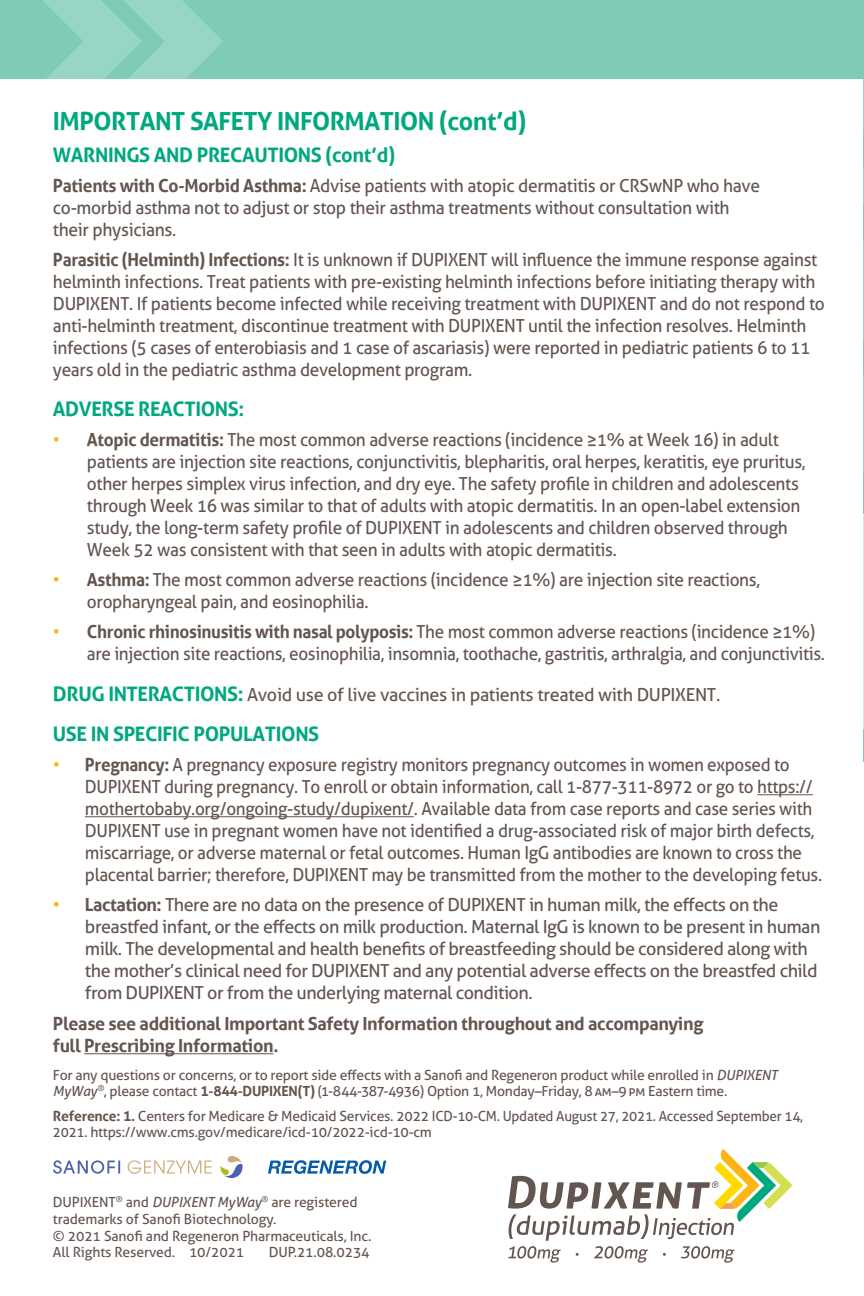
<style>
.page{position:relative;width:864px;height:1296px;background:#fff}
.page>*{position:absolute;margin:0;border:0;box-sizing:border-box;transform-origin:0 0}
.t1{font:700 25px "Aller";letter-spacing:-.02em;color:#00a880}
.t2{font:700 20px "Aller";letter-spacing:-.02em;color:#00a880}
.t3{font:18px/22px "Aller";letter-spacing:-.02em;color:#63554f;scale:.96 1}
.t4{font:18px/22px "Aller";letter-spacing:-.02em;color:#63554f;scale:.95 1}
.t5{font:18px/22px "Aller";letter-spacing:-.02em;color:#63554f}
.t6{font:700 18px/22px "Aller";letter-spacing:-.02em;color:#63554f}
.t7{font:14px/16.8px "Aller";letter-spacing:-.02em;color:#63554f}
.s1{font-weight:700}
.s2{color:#fcb515}
.s3{font-weight:700;font-size:20px;color:#00a880}
.s4{font-style:italic}
</style>
<div class="page">
<hr style="left:863px;top:0;width:1px;height:761px;background:#7ecbb6">
<svg style="left:863px;top:377px;width:1px;height:96px"></svg>
<svg style="left:645px;top:78px;width:219px;height:299px"></svg>
<svg style="left:690px;top:329px;width:129px;height:48px"></svg>
<hr style="left:863px;top:514px;width:1px;height:212px;background:#fff">
<hr style="left:757px;top:794px;width:56px;height:1px;background:#63554f">
<hr style="left:85px;top:816px;width:329px;height:1px;background:#63554f">
<hr style="left:84px;top:1053px;width:189px;height:1px;background:#63554f">
<svg style="left:268px;top:1160px;width:118px;height:14px"></svg>
<svg style="left:53px;top:1160px;width:67px;height:14px"></svg>
<svg style="left:128px;top:1160px;width:84px;height:14px"></svg>
<svg style="left:220px;top:1156px;width:23px;height:22px"></svg>
<div style="left:0;top:0;width:864px;height:78px;background:#7ecbb6"></div>
<svg style="left:508px;top:1149px;width:285px;height:114px"></svg>
<svg style="left:42px;top:0;width:181px;height:78px"></svg>
<h1 class="t1" style="left:53px;top:105px;width:475px">IMPORTANT SAFETY INFORMATION (cont’d)</h1>
<p class="t2" style="left:53px;top:142px;width:344px">WARNINGS AND PRECAUTIONS (cont’d)</p>
<p class="t5" style="left:53px;top:174px;width:709px"><span class="s1">Patients with Co-Morbid Asthma:</span> Advise patients with atopic dermatitis or CRSwNP who have co-morbid asthma not to adjust or stop their asthma treatments without consultation with their physicians.</p>
<p class="t3" style="left:53px;top:248px;width:806px"><span class="s1">Parasitic (Helminth) Infections:</span> It is unknown if DUPIXENT will influence the immune response against helminth infections. Treat patients with pre-existing helminth infections before initiating therapy with DUPIXENT. If patients become infected while receiving treatment with DUPIXENT and do not respond to anti-helminth treatment, discontinue treatment with DUPIXENT until the infection resolves. Helminth infections (5 cases of enterobiasis and 1 case of ascariasis) were reported in pediatric patients 6 to 11 years old in the pediatric asthma development program.</p>
<p class="t2" style="left:53px;top:397px;width:193px">ADVERSE REACTIONS:</p>
<p class="t3" style="left:87px;top:429px;width:750px;text-indent:-34px"><span class="s2">•</span> <span class="s1">Atopic dermatitis:</span> The most common adverse reactions (incidence ≥1% at Week 16) in adult patients are injection site reactions, conjunctivitis, blepharitis, oral herpes, keratitis, eye pruritus, other herpes simplex virus infection, and dry eye. The safety profile in children and adolescents through Week 16 was similar to that of adults with atopic dermatitis. In an open-label extension study, the long-term safety profile of DUPIXENT in adolescents and children observed through Week 52 was consistent with that seen in adults with atopic dermatitis.</p>
<p class="t3" style="left:87px;top:569px;width:703px;text-indent:-34px"><span class="s2">•</span> <span class="s1">Asthma:</span> The most common adverse reactions (incidence ≥1%) are injection site reactions, oropharyngeal pain, and eosinophilia.</p>
<p class="t4" style="left:87px;top:621px;width:778px;text-indent:-34px"><span class="s2">•</span> <span class="s1">Chronic rhinosinusitis with nasal polyposis:</span> The most common adverse reactions (incidence ≥1%) are injection site reactions, eosinophilia, insomnia, toothache, gastritis, arthralgia, and conjunctivitis.</p>
<p class="t5" style="left:53px;top:683px;width:669px"><span class="s3">DRUG INTERACTIONS:</span> Avoid use of live vaccines in patients treated with DUPIXENT.</p>
<p class="t2" style="left:53px;top:722px;width:268px">USE IN SPECIFIC POPULATIONS</p>
<p class="t4" style="left:85px;top:754px;width:778px;text-indent:-32px"><span class="s2">•</span> <span class="s1">Pregnancy:</span> A pregnancy exposure registry monitors pregnancy outcomes in women exposed to DUPIXENT during pregnancy. To enroll or obtain information, call 1-877-311-8972 or go to https:// mothertobaby.org/ongoing-study/dupixent/. Available data from case reports and case series with DUPIXENT use in pregnant women have not identified a drug-associated risk of major birth defects, miscarriage, or adverse maternal or fetal outcomes. Human IgG antibodies are known to cross the placental barrier; therefore, DUPIXENT may be transmitted from the mother to the developing fetus.</p>
<p class="t5" style="left:85px;top:894px;width:737px;text-indent:-32px"><span class="s2">•</span> <span class="s1">Lactation:</span> There are no data on the presence of DUPIXENT in human milk, the effects on the breastfed infant, or the effects on milk production. Maternal IgG is known to be present in human milk. The developmental and health benefits of breastfeeding should be considered along with the mother’s clinical need for DUPIXENT and any potential adverse effects on the breastfed child from DUPIXENT or from the underlying maternal condition.</p>
<p class="t6" style="left:53px;top:1013px;width:652px">Please see additional Important Safety Information throughout and accompanying full Prescribing Information.</p>
<p class="t7" style="left:53px;top:1067px;width:726px;line-height:16px">For any questions or concerns, or to report side effects with a Sanofi and Regeneron product while enrolled in <span class="s4">DUPIXENT<br>MyWay</span><sup>®</sup>, please contact <span class="s1">1-844-DUPIXEN(T)</span> (1-844-387-4936) Option 1, Monday–Friday, 8 am–9pm Eastern time.</p>
<p class="t7" style="left:53px;top:1108px;width:752px;line-height:16px"><span class="s1">Reference: 1.</span> Centers for Medicare &amp; Medicaid Services. 2022 ICD-10-CM. Updated August 27, 2021. Accessed September 14,<br>2021. https://www.cms.gov/medicare/icd-10/2022-icd-10-cm</p>
<p class="t7" style="left:53px;top:1194px;width:320px">DUPIXENT<sup>®</sup> and <span class="s4">DUPIXENT MyWay</span><sup>®</sup> are registered trademarks of Sanofi Biotechnology.<br>© 2021 Sanofi and Regeneron Pharmaceuticals, Inc.<br>All Rights Reserved. 10/2021</p>
<p class="t7" style="left:269px;top:1244px;width:102px">DUP.21.08.0234</p>
</div>
